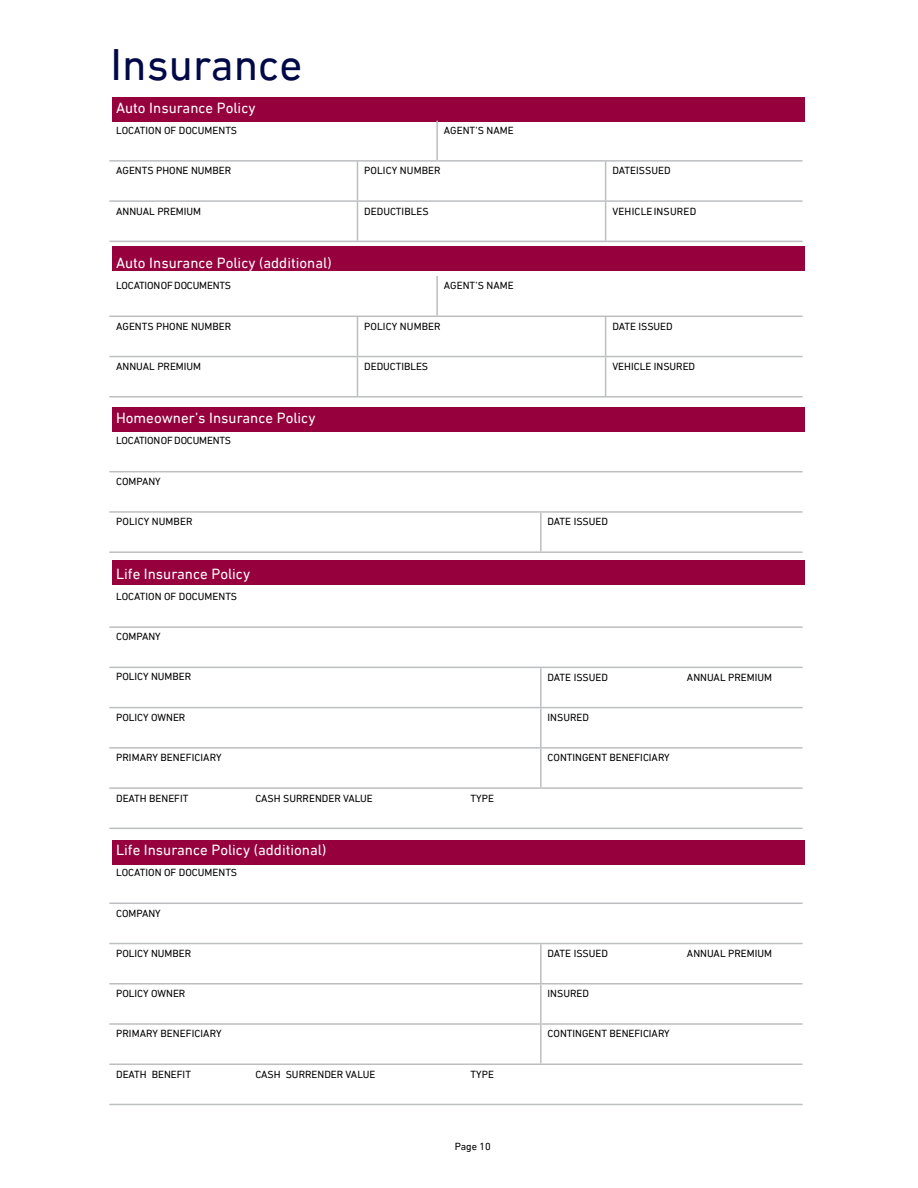
<style>
.page{position:relative;width:918px;height:1188px;background:#fff}
.page>*{position:absolute;margin:0;border:0;box-sizing:border-box;transform-origin:0 0}
.t1{font:45px "DIN Next LT Pro";color:#000947}
.t2{font:15px "DIN Next LT Pro";color:#fff}
.t3{font:10.5px "DIN Next LT Pro";color:#000}
.t4{font:10.5px "DIN Next LT Pro";letter-spacing:-.02em;color:#000}
.t5{font:10.5px "DIN Next LT Pro";letter-spacing:.02em;color:#000}
</style>
<div class="page">
<div style="left:113px;top:840px;width:692px;height:25px;background:#95003d"></div>
<div style="left:113px;top:561px;width:692px;height:24px;background:#95003d"></div>
<div style="left:113px;top:247px;width:692px;height:24px;background:#95003d"></div>
<div style="left:113px;top:407px;width:692px;height:25px;background:#95003d"></div>
<div style="left:113px;top:97px;width:692px;height:24px;background:#95003d"></div>
<hr style="left:436px;top:121px;width:2px;height:39px;background:#bcbec0">
<hr style="left:109px;top:160px;width:328px;height:2px;background:#bcbec0">
<hr style="left:357px;top:162px;width:1px;height:38px;background:#bcbec0">
<hr style="left:437px;top:160px;width:366px;height:2px;background:#bcbec0">
<hr style="left:605px;top:162px;width:1px;height:38px;background:#bcbec0">
<hr style="left:109px;top:200px;width:328px;height:2px;background:#bcbec0">
<hr style="left:357px;top:202px;width:1px;height:39px;background:#bcbec0">
<hr style="left:437px;top:200px;width:366px;height:2px;background:#bcbec0">
<hr style="left:605px;top:202px;width:1px;height:39px;background:#bcbec0">
<hr style="left:109px;top:241px;width:694px;height:1px;background:#bcbec0">
<hr style="left:436px;top:276px;width:2px;height:40px;background:#bcbec0">
<hr style="left:109px;top:316px;width:328px;height:1px;background:#bcbec0">
<hr style="left:357px;top:317px;width:1px;height:39px;background:#bcbec0">
<hr style="left:437px;top:316px;width:366px;height:1px;background:#bcbec0">
<hr style="left:605px;top:317px;width:1px;height:39px;background:#bcbec0">
<hr style="left:109px;top:356px;width:328px;height:1px;background:#bcbec0">
<hr style="left:357px;top:357px;width:1px;height:39px;background:#bcbec0">
<hr style="left:437px;top:356px;width:366px;height:1px;background:#bcbec0">
<hr style="left:605px;top:357px;width:1px;height:39px;background:#bcbec0">
<hr style="left:109px;top:396px;width:694px;height:2px;background:#bcbec0">
<hr style="left:109px;top:471px;width:694px;height:1px;background:#bcbec0">
<hr style="left:109px;top:511px;width:694px;height:2px;background:#bcbec0">
<hr style="left:540px;top:513px;width:2px;height:38px;background:#bcbec0">
<hr style="left:109px;top:551px;width:694px;height:2px;background:#bcbec0">
<hr style="left:109px;top:626px;width:694px;height:2px;background:#bcbec0">
<hr style="left:109px;top:667px;width:694px;height:1px;background:#bcbec0">
<hr style="left:540px;top:668px;width:2px;height:39px;background:#bcbec0">
<hr style="left:109px;top:707px;width:694px;height:1px;background:#bcbec0">
<hr style="left:540px;top:708px;width:2px;height:39px;background:#bcbec0">
<hr style="left:109px;top:747px;width:694px;height:2px;background:#bcbec0">
<hr style="left:540px;top:749px;width:2px;height:38px;background:#bcbec0">
<hr style="left:109px;top:787px;width:694px;height:2px;background:#bcbec0">
<hr style="left:109px;top:828px;width:694px;height:1px;background:#bcbec0">
<hr style="left:109px;top:903px;width:694px;height:1px;background:#bcbec0">
<hr style="left:109px;top:943px;width:694px;height:1px;background:#bcbec0">
<hr style="left:540px;top:944px;width:2px;height:39px;background:#bcbec0">
<hr style="left:109px;top:983px;width:694px;height:2px;background:#bcbec0">
<hr style="left:540px;top:985px;width:2px;height:38px;background:#bcbec0">
<hr style="left:109px;top:1023px;width:694px;height:2px;background:#bcbec0">
<hr style="left:540px;top:1025px;width:2px;height:39px;background:#bcbec0">
<hr style="left:109px;top:1064px;width:694px;height:1px;background:#bcbec0">
<hr style="left:109px;top:1104px;width:694px;height:1px;background:#bcbec0">
<h1 class="t1" style="left:111px;top:46px;width:193px">Insurance</h1>
<h2 class="t2" style="left:116px;top:101px;width:141px">Auto Insurance Policy</h2>
<p class="t3" style="left:116px;top:126px;width:123px">LOCATION OF DOCUMENTS</p>
<p class="t3" style="left:444px;top:126px;width:71px">AGENT’S NAME</p>
<p class="t3" style="left:116px;top:166px;width:117px">AGENTS PHONE NUMBER</p>
<p class="t3" style="left:364px;top:166px;width:78px">POLICY NUMBER</p>
<p class="t3" style="left:612px;top:166px;width:60px">DATEISSUED</p>
<p class="t3" style="left:116px;top:207px;width:87px">ANNUAL PREMIUM</p>
<p class="t3" style="left:364px;top:207px;width:66px">DEDUCTIBLES</p>
<p class="t5" style="left:612px;top:207px;width:85px">VEHICLEINSURED</p>
<h2 class="t2" style="left:116px;top:257px;width:217px">Auto Insurance Policy (additional)</h2>
<p class="t4" style="left:116px;top:281px;width:116px">LOCATIONOFDOCUMENTS</p>
<p class="t3" style="left:444px;top:282px;width:71px">AGENT’S NAME</p>
<p class="t3" style="left:116px;top:322px;width:117px">AGENTS PHONE NUMBER</p>
<p class="t3" style="left:364px;top:322px;width:78px">POLICY NUMBER</p>
<p class="t3" style="left:612px;top:322px;width:62px">DATE ISSUED</p>
<p class="t3" style="left:116px;top:362px;width:87px">ANNUAL PREMIUM</p>
<p class="t3" style="left:364px;top:362px;width:65px">DEDUCTIBLES</p>
<p class="t3" style="left:612px;top:362px;width:84px">VEHICLE INSURED</p>
<h2 class="t2" style="left:116px;top:412px;width:201px">Homeowner’s Insurance Policy</h2>
<p class="t4" style="left:116px;top:437px;width:116px">LOCATIONOFDOCUMENTS</p>
<p class="t3" style="left:116px;top:477px;width:46px">COMPANY</p>
<p class="t3" style="left:116px;top:517px;width:78px">POLICY NUMBER</p>
<p class="t3" style="left:548px;top:518px;width:62px">DATE ISSUED</p>
<h2 class="t2" style="left:116px;top:568px;width:136px">Life Insurance Policy</h2>
<p class="t3" style="left:116px;top:592px;width:123px">LOCATION OF DOCUMENTS</p>
<p class="t3" style="left:116px;top:632px;width:46px">COMPANY</p>
<p class="t3" style="left:116px;top:673px;width:77px">POLICY NUMBER</p>
<p class="t3" style="left:548px;top:673px;width:62px">DATE ISSUED</p>
<p class="t3" style="left:687px;top:673px;width:87px">ANNUAL PREMIUM</p>
<p class="t3" style="left:116px;top:713px;width:71px">POLICY OWNER</p>
<p class="t3" style="left:548px;top:713px;width:43px">INSURED</p>
<p class="t3" style="left:116px;top:753px;width:107px">PRIMARY BENEFICIARY</p>
<p class="t3" style="left:548px;top:753px;width:124px">CONTINGENT BENEFICIARY</p>
<p class="t3" style="left:116px;top:794px;width:74px">DEATH BENEFIT</p>
<p class="t3" style="left:255px;top:794px;width:119px">CASH SURRENDER VALUE</p>
<p class="t3" style="left:471px;top:794px;width:25px">TYPE</p>
<h2 class="t2" style="left:116px;top:844px;width:212px">Life Insurance Policy (additional)</h2>
<p class="t3" style="left:116px;top:869px;width:123px">LOCATION OF DOCUMENTS</p>
<p class="t3" style="left:116px;top:909px;width:46px">COMPANY</p>
<p class="t3" style="left:116px;top:949px;width:77px">POLICY NUMBER</p>
<p class="t3" style="left:548px;top:949px;width:62px">DATE ISSUED</p>
<p class="t3" style="left:687px;top:949px;width:87px">ANNUAL PREMIUM</p>
<p class="t3" style="left:116px;top:989px;width:71px">POLICY OWNER</p>
<p class="t3" style="left:548px;top:989px;width:43px">INSURED</p>
<p class="t3" style="left:116px;top:1030px;width:107px">PRIMARY BENEFICIARY</p>
<p class="t3" style="left:548px;top:1030px;width:124px">CONTINGENT BENEFICIARY</p>
<p class="t3" style="left:116px;top:1070px;width:76px">DEATH BENEFIT</p>
<p class="t3" style="left:255px;top:1070px;width:121px">CASH SURRENDER VALUE</p>
<p class="t3" style="left:471px;top:1070px;width:25px">TYPE</p>
<p class="t3" style="left:455px;top:1142px;width:38px">Page 10</p>
</div>
